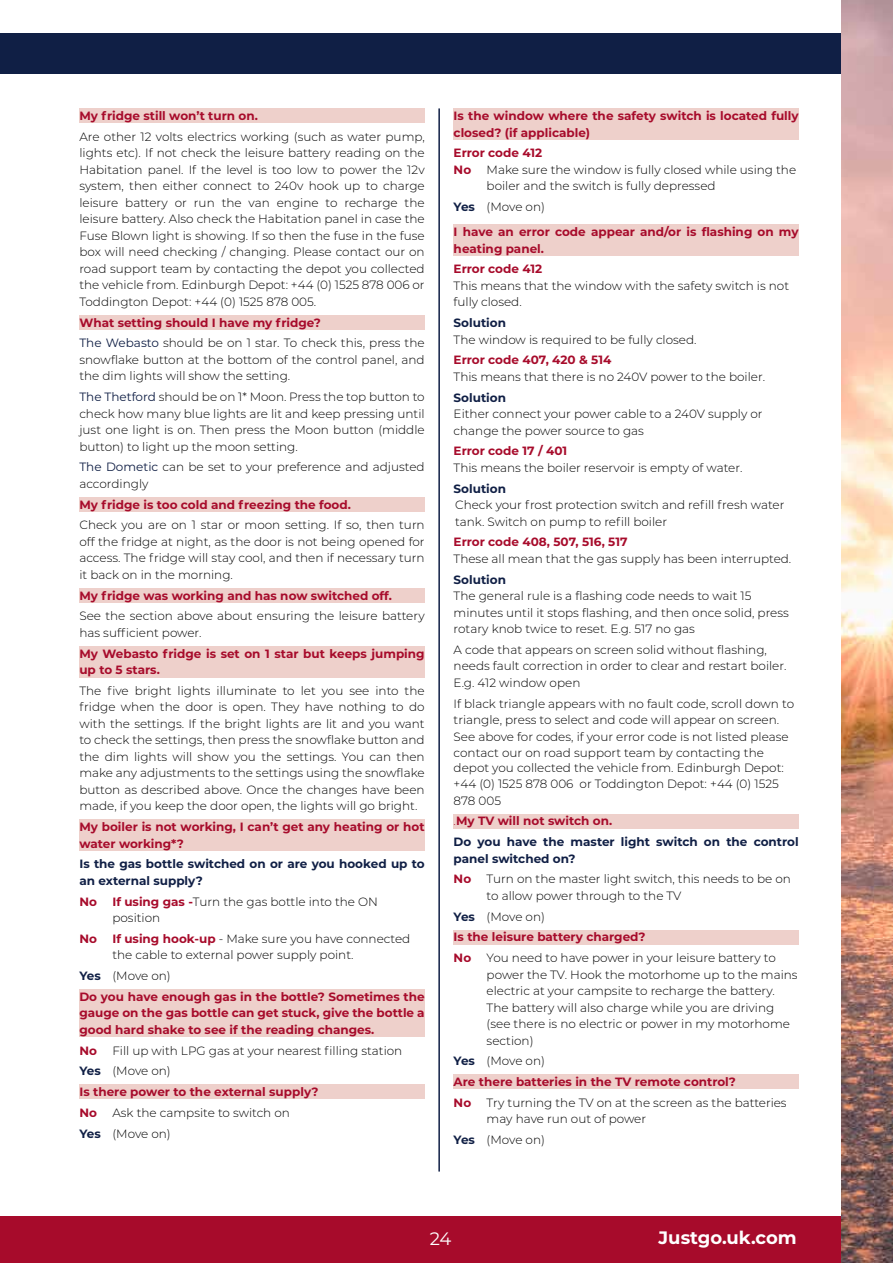
<style>
.page{position:relative;width:893px;height:1263px;background:#fff}
.page>*{position:absolute;margin:0;border:0;box-sizing:border-box;transform-origin:0 0}
.t1{font:700 18px "Montserrat";color:#fff}
.t2{font:18px "Montserrat";color:#fff}
.t3{font:300 12px/16.5px "Montserrat";color:#000}
.t4{font:700 12px/20.7px "Montserrat";color:#a70b2b}
.t5{font:700 12px/16.5px "Montserrat";color:#101f45}
.s1{font-weight:700;color:#a70b2b}
.s2{font-weight:400;color:#101f45}
.s3{color:#101f45}
.s4{font-weight:300;color:#000}
.s5{font-weight:700;color:#101f45}
.s6{font-weight:300;color:#a70b2b}
.s7{color:#a70b2b}
</style>
<div class="page">
<div style="left:0;top:34px;width:893px;height:40px;background:#101f45"></div>
<div style="left:0;top:1216px;width:893px;height:47px;background:#a70b2b"></div>
<img style="left:842px;top:0;width:51px;height:1263px">
<div style="left:79px;top:108px;width:346px;height:15px;background:#eed0cb"></div>
<div style="left:79px;top:315px;width:346px;height:15px;background:#eed0cb"></div>
<div style="left:79px;top:497px;width:346px;height:15px;background:#eed0cb"></div>
<div style="left:79px;top:588px;width:346px;height:15px;background:#eed0cb"></div>
<div style="left:79px;top:646px;width:346px;height:31px;background:#eed0cb"></div>
<div style="left:79px;top:819px;width:346px;height:32px;background:#eed0cb"></div>
<div style="left:79px;top:989px;width:346px;height:48px;background:#eed0cb"></div>
<div style="left:79px;top:1084px;width:346px;height:15px;background:#eed0cb"></div>
<div style="left:454px;top:108px;width:345px;height:32px;background:#eed0cb"></div>
<div style="left:454px;top:224px;width:345px;height:32px;background:#eed0cb"></div>
<div style="left:454px;top:814px;width:345px;height:14px;background:#eed0cb"></div>
<div style="left:454px;top:930px;width:345px;height:14px;background:#eed0cb"></div>
<div style="left:454px;top:1074px;width:345px;height:15px;background:#eed0cb"></div>
<hr style="left:438px;top:108px;width:2px;height:1063px;background:#101f45">
<p class="t4" style="left:79px;top:105px;width:180px">My fridge still won’t turn on.</p>
<p class="t3" style="left:79px;top:128px;width:347px;text-align:justify">Are other 12 volts electrics working (such as water pump, lights etc). If not check the leisure battery reading on the Habitation panel. If the level is too low to power the 12v system, then either connect to 240v hook up to charge leisure battery or run the van engine to recharge the leisure battery. Also check the Habitation panel in case the Fuse Blown light is showing. If so then the fuse in the fuse box will need checking / changing. Please contact our on road support team by contacting the depot you collected the vehicle from. Edinburgh Depot: +44 (0) 1525 878 006 or Toddington Depot: +44 (0) 1525 878 005.</p>
<p class="t3" style="left:79px;top:312px;width:347px;line-height:20.7px"><span class="s1">What setting should I have my fridge?<br></span><span class="s2">The Webasto</span> should be on 1 star. To check this, press the</p>
<p class="t3" style="left:79px;top:351px;width:347px">snowflake button at the bottom of the control panel, and the dim lights will show the setting.</p>
<p class="t3" style="left:79px;top:388px;width:347px;text-align:justify"><span class="s2">The Thetford</span> should be on 1* Moon. Press the top button to check how many blue lights are lit and keep pressing until just one light is on. Then press the Moon button (middle button) to light up the moon setting.</p>
<p class="t3" style="left:79px;top:458px;width:347px"><span class="s2">The Dometic</span> can be set to your preference and adjusted accordingly</p>
<p class="t4" style="left:79px;top:493px;width:273px">My fridge is too cold and freezing the food.</p>
<p class="t3" style="left:79px;top:516px;width:347px;text-align:justify">Check you are on 1 star or moon setting. If so, then turn off the fridge at night, as the door is not being opened for access. The fridge will stay cool, and then if necessary turn it back on in the morning.</p>
<p class="t4" style="left:79px;top:584px;width:314px">My fridge was working and has now switched off.</p>
<p class="t3" style="left:79px;top:607px;width:347px">See the section above about ensuring the leisure battery has sufficient power.</p>
<p class="t4" style="left:79px;top:644px;width:347px;line-height:16.5px">My Webasto fridge is set on 1 star but keeps jumping up to 5 stars.</p>
<p class="t3" style="left:79px;top:682px;width:347px;text-align:justify">The five bright lights illuminate to let you see into the fridge when the door is open. They have nothing to do with the settings. If the bright lights are lit and you want to check the settings, then press the snowflake button and the dim lights will show you the settings. You can then make any adjustments to the settings using the snowflake button as described above. Once the changes have been made, if you keep the door open, the lights will go bright.</p>
<p class="t4" style="left:79px;top:818px;width:347px;line-height:16.5px">My boiler is not working, I can’t get any heating or hot water working*?</p>
<p class="t5" style="left:79px;top:855px;width:347px">Is the gas bottle switched on or are you hooked up to an external supply?</p>
<p class="t4" style="left:79px;top:890px;width:19px">No</p>
<p class="t3" style="left:112px;top:893px;width:267px"><span class="s1">If using gas -</span>Turn the gas bottle into the ON position</p>
<p class="t4" style="left:79px;top:928px;width:19px">No</p>
<p class="t3" style="left:112px;top:930px;width:299px"><span class="s1">If using hook-up</span> - Make sure you have connected the cable to external power supply point.</p>
<p class="t4" style="left:79px;top:965px;width:347px"><span class="s3">Yes</span> <span class="s4">(Move on)<br></span>Do you have enough gas in the bottle? Sometimes the</p>
<p class="t4" style="left:79px;top:1004px;width:347px;line-height:16.5px">gauge on the gas bottle can get stuck, give the bottle a good hard shake to see if the reading changes.</p>
<p class="t4" style="left:79px;top:1039px;width:19px">No</p>
<p class="t3" style="left:79px;top:1040px;width:324px;line-height:20.7px;text-indent:33px">Fill up with LPG gas at your nearest filling station<br><span class="s5">Yes</span> (Move on)<br><span class="s1">Is there power to the external supply?<br>No</span></p>
<p class="t3" style="left:79px;top:1102px;width:212px;line-height:20.7px;text-indent:33px">Ask the campsite to switch on<br><span class="s5">Yes</span> (Move on)</p>
<p class="t4" style="left:454px;top:107px;width:346px;line-height:16.5px">Is the window where the safety switch is located fully closed? (if applicable)</p>
<p class="t4" style="left:454px;top:144px;width:90px;line-height:16.5px">Error code 412<br>No</p>
<p class="t3" style="left:487px;top:161px;width:311px">Make sure the window is fully closed while using the boiler and the switch is fully depressed</p>
<p class="t4" style="left:454px;top:194px;width:346px;line-height:25px"><span class="s3">Yes</span> <span class="s4">(Move on)<br></span>I have an error code appear and/or is flashing on my</p>
<p class="t4" style="left:454px;top:237px;width:92px">heating panel.<br>Error code 412</p>
<p class="t3" style="left:454px;top:277px;width:337px">This means that the window with the safety switch is not fully closed.</p>
<p class="t5" style="left:454px;top:314px;width:54px">Solution</p>
<p class="t3" style="left:454px;top:331px;width:244px">The window is required to be fully closed.</p>
<p class="t4" style="left:454px;top:349px;width:159px">Error code 407, 420 &amp; 514</p>
<p class="t3" style="left:454px;top:368px;width:313px">This means that there is no 240V power to the boiler.</p>
<p class="t5" style="left:454px;top:388px;width:54px">Solution</p>
<p class="t3" style="left:454px;top:405px;width:311px">Either connect your power cable to a 240V supply or change the power source to gas</p>
<p class="t4" style="left:454px;top:440px;width:115px">Error code 17 / 401</p>
<p class="t3" style="left:454px;top:459px;width:290px">This means the boiler reservoir is empty of water.</p>
<p class="t5" style="left:454px;top:479px;width:54px">Solution</p>
<p class="t3" style="left:455px;top:496px;width:331px">Check your frost protection switch and refill fresh water tank. Switch on pump to refill boiler</p>
<p class="t4" style="left:454px;top:531px;width:175px">Error code 408, 507, 516, 517</p>
<p class="t3" style="left:454px;top:550px;width:339px">These all mean that the gas supply has been interrupted.</p>
<p class="t5" style="left:454px;top:570px;width:54px">Solution</p>
<p class="t3" style="left:454px;top:587px;width:337px">The general rule is a flashing code needs to wait 15 minutes until it stops flashing, and then once solid, press rotary knob twice to reset. E.g. 517 no gas</p>
<p class="t3" style="left:454px;top:641px;width:334px">A code that appears on screen solid without flashing, needs fault correction in order to clear and restart boiler.<br>E.g. 412 window open</p>
<p class="t3" style="left:454px;top:695px;width:342px">If black triangle appears with no fault code, scroll down to triangle, press to select and code will appear on screen.<br>See above for codes, if your error code is not listed please contact our on road support team by contacting the</p>
<p class="t3" style="left:454px;top:759px;width:332px">depot you collected the vehicle from. Edinburgh Depot: +44 (0) 1525 878 006 or Toddington Depot: +44 (0) 1525<br>878 005</p>
<p class="t5" style="left:454px;top:810px;width:346px;line-height:20.7px"><span class="s6">.</span><span class="s7">My TV will not switch on.<br></span>Do you have the master light switch on the control</p>
<p class="t5" style="left:454px;top:849px;width:124px">panel switched on?</p>
<p class="t4" style="left:454px;top:868px;width:19px">No</p>
<p class="t3" style="left:487px;top:870px;width:306px">Turn on the master light switch, this needs to be on to allow power through to the TV</p>
<p class="t4" style="left:454px;top:905px;width:194px"><span class="s3">Yes</span> <span class="s4">(Move on)<br></span>Is the leisure battery charged?<br>No</p>
<p class="t3" style="left:487px;top:949px;width:313px">You need to have power in your leisure battery to power the TV. Hook the motorhome up to the mains electric at your campsite to recharge the battery.<br>The battery will also charge while you are driving (see there is no electric or power in my motorhome section)</p>
<p class="t4" style="left:454px;top:1050px;width:284px"><span class="s3">Yes</span> <span class="s4">(Move on)<br></span>Are there batteries in the TV remote control?<br>No</p>
<p class="t3" style="left:487px;top:1094px;width:302px">Try turning the TV on at the screen as the batteries may have run out of power</p>
<p class="t3" style="left:454px;top:1131px;width:93px"><span class="s5">Yes</span> (Move on)</p>
<h1 class="t2" style="left:430px;top:1226px;width:23px">24</h1>
<h1 class="t1" style="left:659px;top:1225px;width:140px">Justgo.uk.com</h1>
</div>
